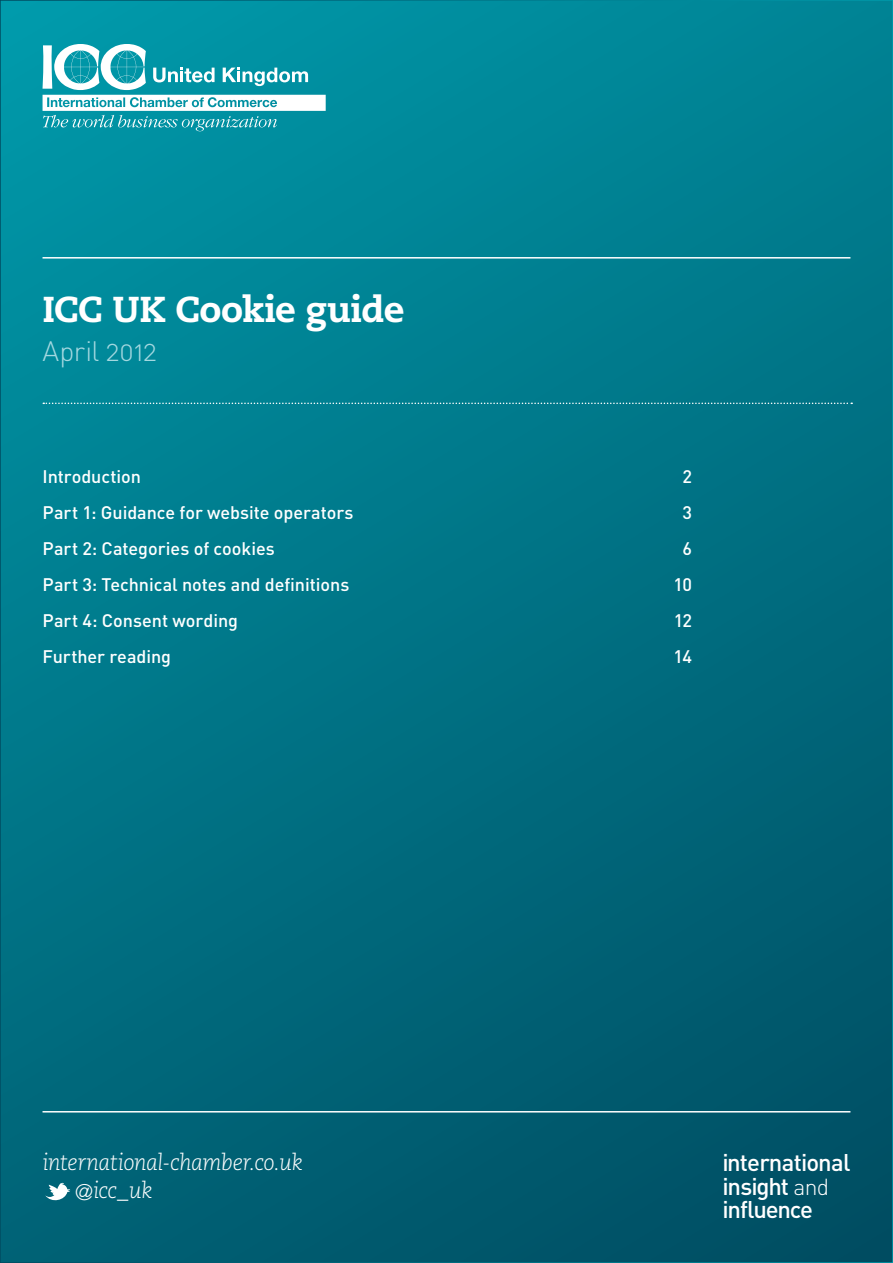
<style>
.page{position:relative;width:893px;height:1263px;background:#fff}
.page>*{position:absolute;margin:0;border:0;box-sizing:border-box;transform-origin:0 0}
.t1{font:800 36px "Caecilia";letter-spacing:-.015em;color:#fff}
.t2{font:300 27.75px "DIN Pro";letter-spacing:-.005em;color:#a4d8e0}
.t3{font:500 23.85px/23.9px "DIN Pro";letter-spacing:-.045em;color:#fff}
.t4{font:22.5px/28.2px "Caecilia Light Italic Os F";letter-spacing:-.02em;color:#fff}
.t5{font:500 18px "DIN Pro";letter-spacing:-.005em;color:#fff}
.s1{font-weight:300;font-size:22.95px}
</style>
<div class="page">
<div style="left:0;top:0;width:893px;height:1263px;background:linear-gradient(to bottom,#008e9f,#01576b)"></div>
<svg style="left:45px;top:1183px;width:25px;height:17px"></svg>
<hr style="left:43px;top:257px;width:807px;height:2px;background:#fff">
<svg style="left:43px;top:403px;width:809px;height:1px"></svg>
<svg style="left:43px;top:44px;width:283px;height:87px"></svg>
<hr style="left:43px;top:1111px;width:807px;height:1px;background:#fff">
<h1 class="t1" style="left:43px;top:287px;width:363px">ICC UK Cookie guide</h1>
<h2 class="t2" style="left:43px;top:332px;width:116px">April 2012</h2>
<p class="t5" style="left:43px;top:464px;width:100px">Introduction</p>
<p class="t5" style="left:682px;top:464px;width:11px">2</p>
<p class="t5" style="left:43px;top:500px;width:312px">Part 1: Guidance for website operators</p>
<p class="t5" style="left:682px;top:500px;width:11px">3</p>
<p class="t5" style="left:43px;top:536px;width:234px">Part 2: Categories of cookies</p>
<p class="t5" style="left:682px;top:536px;width:11px">6</p>
<p class="t5" style="left:43px;top:572px;width:308px">Part 3: Technical notes and definitions</p>
<p class="t5" style="left:674px;top:572px;width:20px">10</p>
<p class="t5" style="left:43px;top:608px;width:197px">Part 4: Consent wording</p>
<p class="t5" style="left:674px;top:608px;width:20px">12</p>
<p class="t5" style="left:43px;top:644px;width:130px">Further reading</p>
<p class="t5" style="left:674px;top:644px;width:20px">14</p>
<p class="t4" style="left:75px;top:1148px;width:229px;text-indent:-33px">international-chamber.co.uk @icc_uk</p>
<h3 class="t3" style="left:722px;top:1149px;width:130px">international insight <span class="s1">and </span>influence</h3>
</div>
